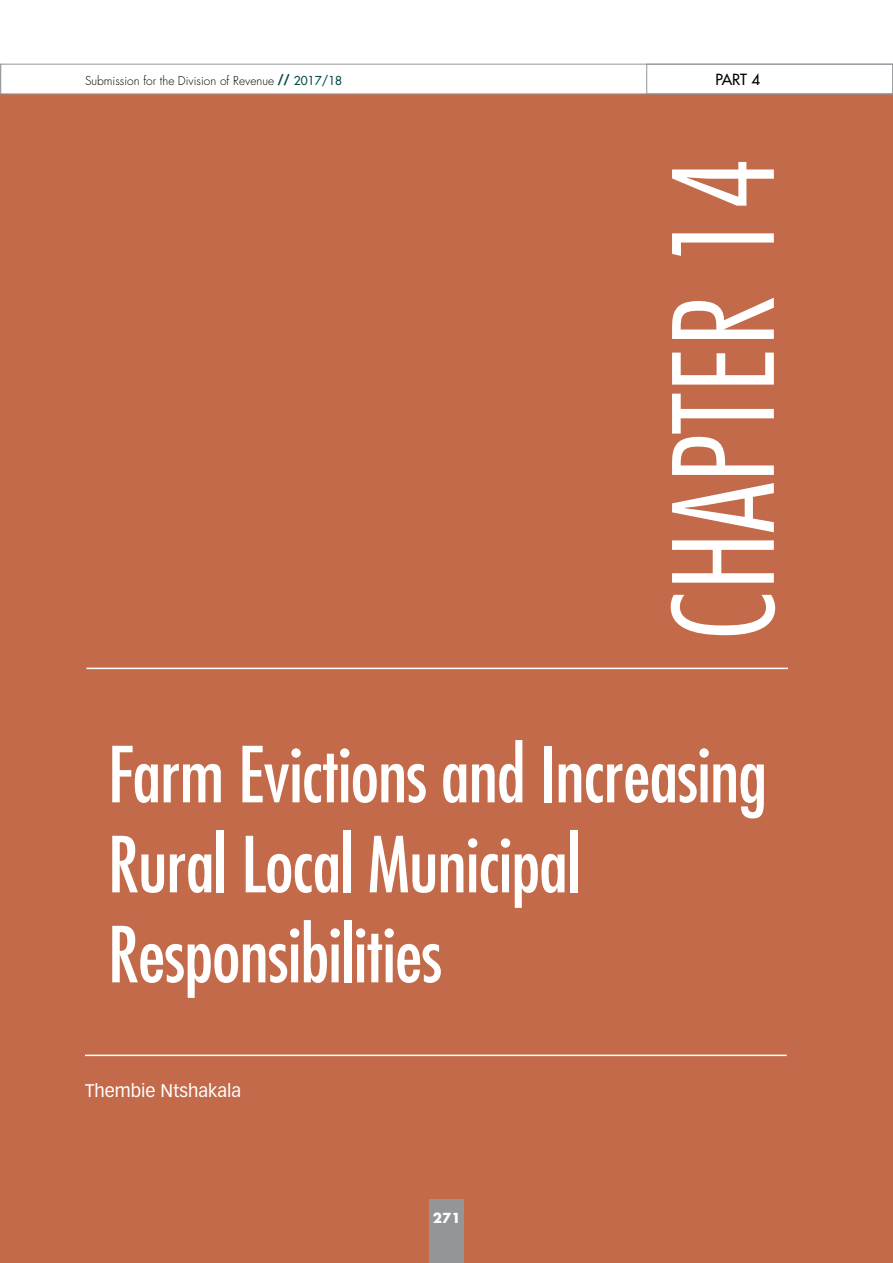
<style>
.page{position:relative;width:893px;height:1263px;background:#fff}
.page>*{position:absolute;margin:0;border:0;box-sizing:border-box;transform-origin:0 0}
.t1{font:300 condensed 135px "Futura";color:#fff}
.t2{font:condensed 75px/90px "Futura";letter-spacing:-.01em;color:#fff}
.t3{font:18px "Vectora LH";color:#fff}
.t4{font:15px "Futura";color:#000}
.t5{font:700 13.5px "Futura";color:#fff}
.t6{font:300 12px "Futura";color:#000}
.s1{font-family:"Vectora LH";font-weight:700;font-size:15px;color:#004947}
.s2{font-weight:400;color:#004947}
</style>
<div class="page">
<div style="left:0;top:94px;width:893px;height:1169px;background:#c26a49"></div>
<div style="left:429px;top:1199px;width:34px;height:64px;background:#939598"></div>
<svg style="left:0;top:64px;width:646px;height:30px"></svg>
<div style="left:646px;top:64px;width:247px;height:30px;border:1px solid #939598"></div>
<hr style="left:86px;top:668px;width:702px;height:1px;background:#fff">
<hr style="left:85px;top:1054px;width:702px;height:2px;background:#fff">
<p class="t6" style="left:85px;top:73px;width:259px">Submission for the Division of Revenue <span class="s1">//</span> <span class="s2">2017/18</span></p>
<p class="t4" style="left:715px;top:70px;width:46px">PART 4</p>
<h1 class="t1" style="left:639px;top:640px;width:487px;rotate:-90deg">CHAPTER 14</h1>
<p class="t2" style="left:108px;top:728px;width:661px">Farm Evictions and Increasing<br>Rural Local Municipal<br>Responsibilities</p>
<p class="t3" style="left:85px;top:1080px;width:158px">Thembie Ntshakala</p>
<p class="t5" style="left:433px;top:1208px;width:29px">271</p>
</div>
